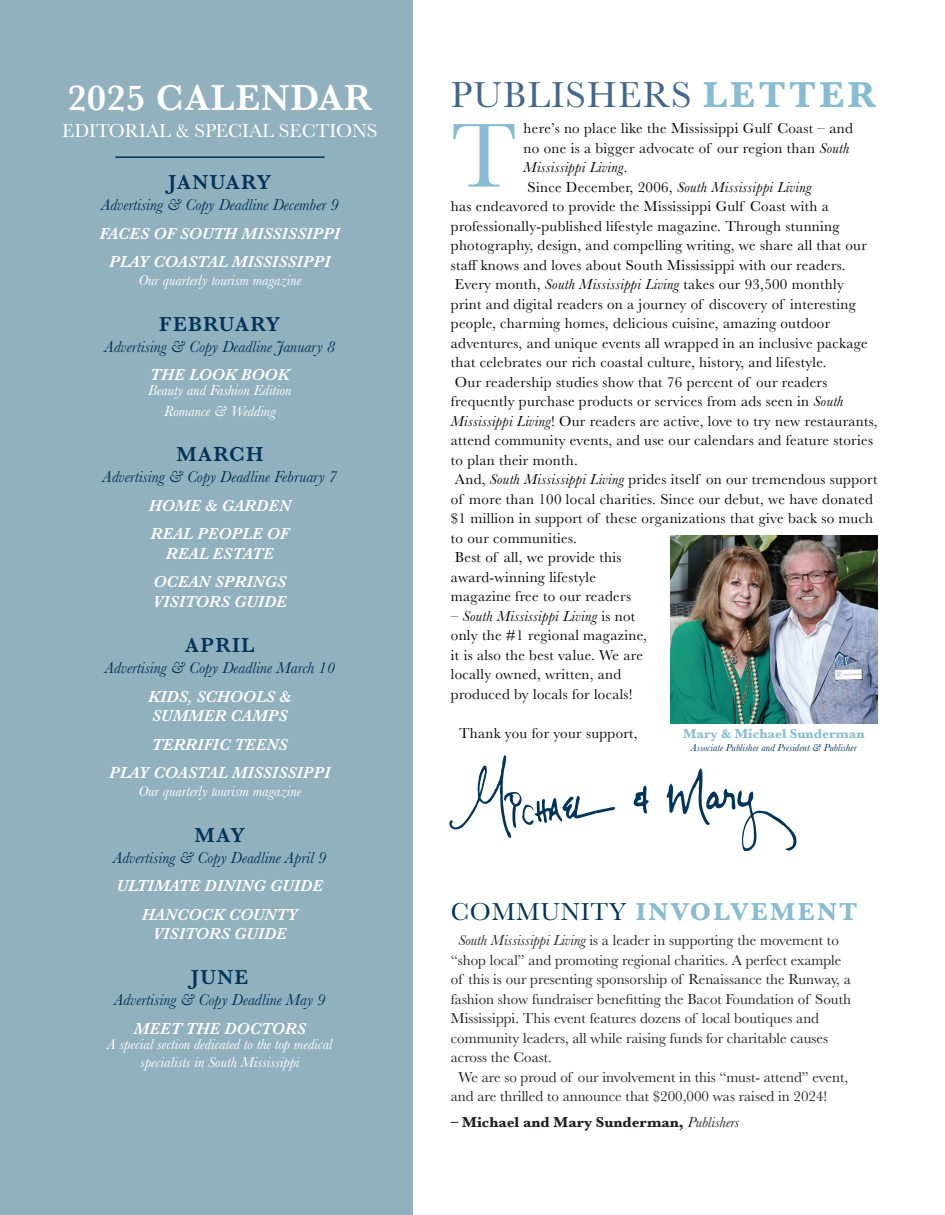
<style>
.page{position:relative;width:945px;height:1215px;background:#fff}
.page>*{position:absolute;margin:0;border:0;box-sizing:border-box;transform-origin:0 0}
.t1{font:94.5px "Baskerville";color:#88bcd2}
.t2{font:37.5px "Baskerville";letter-spacing:.03em;color:#42678c}
.t3{font:600 37.5px "Baskerville";letter-spacing:.02em;color:#fff}
.t4{font:700 25.5px "Baskerville";letter-spacing:.09em;color:#88bcd2}
.Calendar_Month{font:600 21px "Baskerville";letter-spacing:.06em;color:#00345b}
.Calendar_Month-2{font:600 21px "Baskerville";letter-spacing:.04em;color:#00345b}
.t5{font:19.5px "Baskerville";color:#fff}
.Calendar_Special_Sections{font:italic 600 16.5px/19.5px "Baskerville";color:#fff;text-align:center}
.Calendar_Sales_Deadline{font:italic 16.5px "Baskerville";color:#00345b}
.t6{font:15px/19.5px "Baskerville";letter-spacing:.02em;color:#0c0100}
.t7{font:15px/19.5px "Baskerville";color:#231f20}
.Calendar_Sales_Deadline-2{font:italic 15px/21px "Baskerville";color:#fff;text-align:center}
.t8{font:700 15px "Baskerville";color:#231f20}
.t9{font:700 13.5px "Baskerville";color:#88bcd2}
.t10{font:italic 10.5px "Baskerville";color:#00345b}
.s1{font-weight:700;color:#88bcd2}
.s2{font-style:italic}
.s3{font-weight:400;color:#00345b}
.s4{font-weight:400;font-style:italic}
</style>
<div class="page">
<div style="left:0;top:0;width:413px;height:1215px;background:#92b1be"></div>
<hr style="left:115px;top:156px;width:210px;height:2px;background:#00345b">
<img style="left:670px;top:536px;width:208px;height:188px">
<svg style="left:667px;top:768px;width:130px;height:83px"></svg>
<svg style="left:634px;top:786px;width:15px;height:28px"></svg>
<svg style="left:449px;top:755px;width:166px;height:83px"></svg>
<p class="t3" style="left:68px;top:71px;width:306px">2025 CALENDAR</p>
<p class="t5" style="left:62px;top:119px;width:317px">EDITORIAL &amp; SPECIAL SECTIONS</p>
<p class="Calendar_Month-2" style="left:168px;top:168px;width:104px">JANUARY</p>
<p class="Calendar_Sales_Deadline" style="left:101px;top:194px;width:239px">Advertising &amp; Copy Deadline December 9</p>
<p class="Calendar_Special_Sections" style="left:100px;top:224px;width:242px">FACES OF SOUTH MISSISSIPPI</p>
<p class="Calendar_Special_Sections" style="left:109px;top:252px;width:223px">PLAY COASTAL MISSISSIPPI</p>
<p class="Calendar_Sales_Deadline-2" style="left:138px;top:270px;width:164px">Our quarterly tourism magazine</p>
<p class="Calendar_Month" style="left:159px;top:309px;width:123px">FEBRUARY</p>
<p class="Calendar_Sales_Deadline" style="left:105px;top:335px;width:232px">Advertising &amp; Copy Deadline January 8</p>
<p class="Calendar_Special_Sections" style="left:150px;top:365px;width:141px">THE LOOK BOOK</p>
<p class="Calendar_Sales_Deadline-2" style="left:148px;top:380px;width:145px">Beauty and Fashion Edition<br>Romance &amp; Wedding</p>
<p class="Calendar_Month" style="left:176px;top:440px;width:89px">MARCH</p>
<p class="Calendar_Sales_Deadline" style="left:103px;top:466px;width:236px">Advertising &amp; Copy Deadline February 7</p>
<p class="Calendar_Special_Sections" style="left:149px;top:496px;width:144px">HOME &amp; GARDEN</p>
<p class="Calendar_Special_Sections" style="left:151px;top:524px;width:140px">REAL PEOPLE OF<br>REAL ESTATE</p>
<p class="Calendar_Special_Sections" style="left:153px;top:572px;width:136px;text-align:left">OCEAN SPRINGS<br>VISITORS GUIDE</p>
<p class="Calendar_Month" style="left:185px;top:631px;width:72px">APRIL</p>
<p class="Calendar_Sales_Deadline" style="left:105px;top:657px;width:232px">Advertising &amp; Copy Deadline March 10</p>
<p class="Calendar_Special_Sections" style="left:148px;top:687px;width:145px;text-align:left">KIDS, SCHOOLS &amp;<br>SUMMER CAMPS</p>
<p class="Calendar_Special_Sections" style="left:152px;top:735px;width:137px">TERRIFIC TEENS</p>
<p class="Calendar_Special_Sections" style="left:109px;top:763px;width:223px">PLAY COASTAL MISSISSIPPI</p>
<p class="Calendar_Sales_Deadline-2" style="left:138px;top:781px;width:164px">Our quarterly tourism magazine</p>
<p class="Calendar_Month" style="left:195px;top:820px;width:52px">MAY</p>
<p class="Calendar_Sales_Deadline" style="left:113px;top:846px;width:215px">Advertising &amp; Copy Deadline April 9</p>
<p class="Calendar_Special_Sections" style="left:117px;top:876px;width:208px">ULTIMATE DINING GUIDE</p>
<p class="Calendar_Special_Sections" style="left:142px;top:905px;width:158px">HANCOCK COUNTY<br>VISITORS GUIDE</p>
<p class="Calendar_Month" style="left:191px;top:963px;width:59px">JUNE</p>
<p class="Calendar_Sales_Deadline" style="left:114px;top:989px;width:213px">Advertising &amp; Copy Deadline May 9</p>
<p class="Calendar_Special_Sections" style="left:134px;top:1019px;width:174px">MEET THE DOCTORS</p>
<p class="Calendar_Sales_Deadline-2" style="left:107px;top:1035px;width:227px;line-height:18px">A special section dedicated to the top medical specialists in South Mississippi</p>
<p class="t2" style="left:451px;top:71px;width:426px">PUBLISHERS <span class="s1">LETTER</span></p>
<p class="t1" style="left:451px;top:96px;width:67px">T</p>
<p class="t6" style="left:524px;top:119px;width:331px">here’s no place like the Mississippi Gulf Coast – and no one is a bigger advocate of our region than <span class="s2">South<br>Mississippi Living</span>.</p>
<p class="t6" style="left:451px;top:177px;width:417px;text-indent:77px">Since December, 2006, <span class="s2">South Mississippi Living<br></span>has endeavored to provide the Mississippi Gulf Coast with a professionally-published lifestyle magazine. Through stunning photography, design, and compelling writing, we share all that our staff knows and loves about South Mississippi with our readers.</p>
<p class="t6" style="left:451px;top:275px;width:418px">Every month, <span class="s2">South Mississippi Living</span> takes our 93,500 monthly print and digital readers on a journey of discovery of interesting people, charming homes, delicious cuisine, amazing outdoor adventures, and unique events all wrapped in an inclusive package that celebrates our rich coastal culture, history, and lifestyle.</p>
<p class="t6" style="left:451px;top:372px;width:428px">Our readership studies show that 76 percent of our readers frequently purchase products or services from ads seen in <span class="s2">South Mississippi Living</span>! Our readers are active, love to try new restaurants, attend community events, and use our calendars and feature stories to plan their month.</p>
<p class="t6" style="left:451px;top:470px;width:428px">And, <span class="s2">South Mississippi Living</span> prides itself on our tremendous support of more than 100 local charities. Since our debut, we have donated $1 million in support of these organizations that give back so much to our communities.</p>
<p class="t6" style="left:451px;top:548px;width:182px">Best of all, we provide this award-winning lifestyle magazine free to our readers</p>
<p class="t6" style="left:451px;top:606px;width:198px">– <span class="s2">South Mississippi Living</span> is not only the #1 regional magazine, it is also the best value. We are locally owned, written, and produced by locals for locals!</p>
<p class="t6" style="left:459px;top:723px;width:180px">Thank you for your support,</p>
<p class="t9" style="left:683px;top:724px;width:183px">Mary &amp; Michael Sunderman</p>
<p class="t10" style="left:691px;top:740px;width:168px">Associate Publisher and President &amp; Publisher</p>
<p class="t4" style="left:451px;top:894px;width:408px"><span class="s3">COMMUNITY</span> INVOLVEMENT</p>
<p class="t7" style="left:451px;top:931px;width:402px;text-indent:8px"><span class="s2">South Mississippi Living</span> is a leader in supporting the movement to “shop local” and promoting regional charities. A perfect example of this is our presenting sponsorship of Renaissance the Runway, a fashion show fundraiser benefitting the Bacot Foundation of South Mississippi. This event features dozens of local boutiques and community leaders, all while raising funds for charitable causes across the Coast.</p>
<p class="t7" style="left:451px;top:1067px;width:399px;text-indent:8px">We are so proud of our involvement in this “must- attend” event, and are thrilled to announce that $200,000 was raised in 2024!</p>
<p class="t8" style="left:451px;top:1111px;width:290px">– Michael and Mary Sunderman, <span class="s4">Publishers</span></p>
</div>
